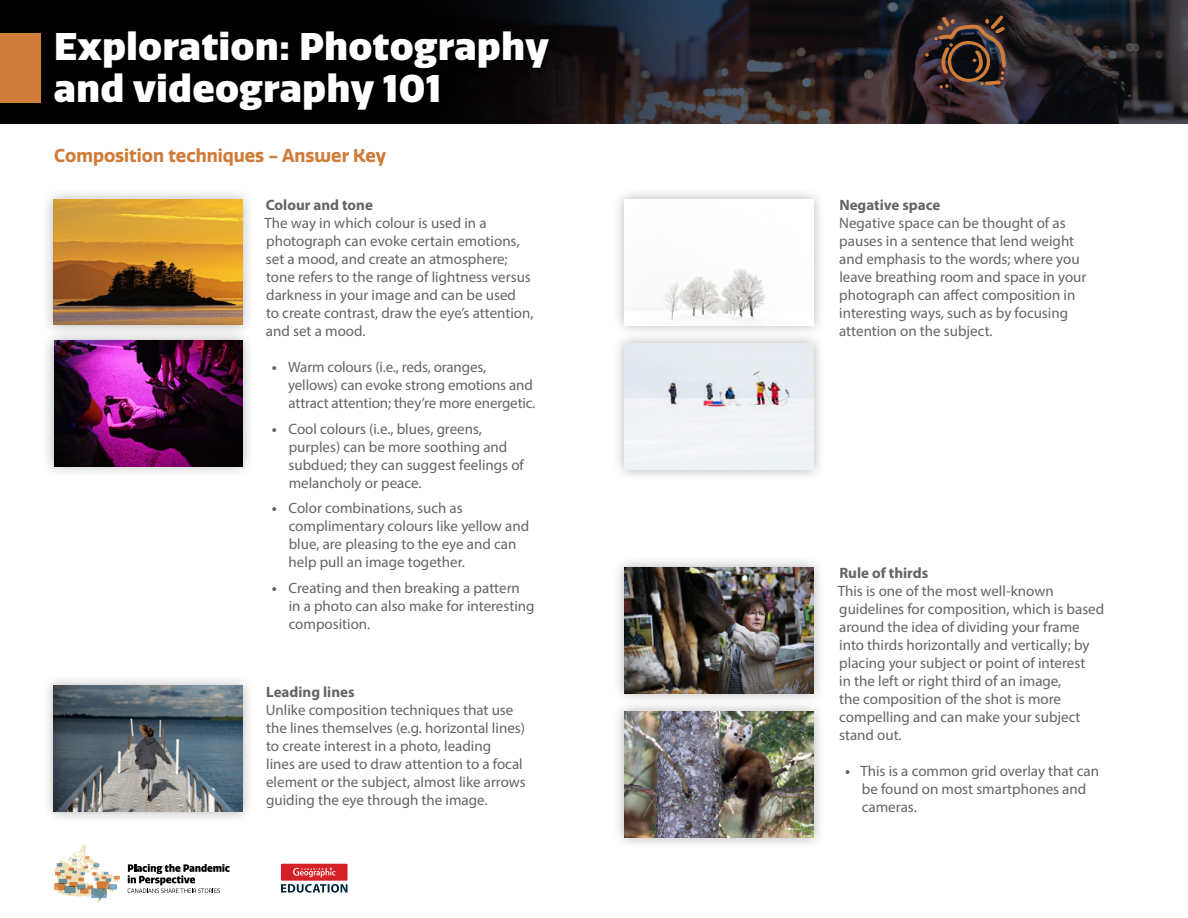
<style>
.page{position:relative;width:1188px;height:918px;background:#fff}
.page>*{position:absolute;margin:0;border:0;box-sizing:border-box;transform-origin:0 0}
.t1{font:900 37.5px/42px "Quatro";letter-spacing:.02em;color:#fff}
.t2{font:700 18px "Quatro";color:#d07c39}
.t3{font:15px/18px "Myriad Pro";color:#636466}
.t4{font:700 15px "Myriad Pro";color:#636466}
.s1{font-weight:700}
</style>
<div class="page">
<svg style="left:0;top:0;width:1188px;height:124px;background:#1e1b20"></svg>
<div style="left:45px;top:22px;width:512px;height:98px;background:#000"></div>
<div style="left:0;top:33px;width:41px;height:70px;background:#d07c39"></div>
<div style="left:281px;top:864px;width:67px;height:17px;background:#d52027"></div>
<svg style="left:293px;top:867px;width:43px;height:11px"></svg>
<svg style="left:281px;top:884px;width:66px;height:9px"></svg>
<svg style="left:128px;top:864px;width:102px;height:29px"></svg>
<svg style="left:54px;top:844px;width:66px;height:59px"></svg>
<svg style="left:925px;top:15px;width:81px;height:73px;background:#49332b"></svg>
<div style="left:42px;top:186px;width:213px;height:152px;background:#000;opacity:.3"></div>
<img style="left:54px;top:199px;width:188px;height:126px">
<div style="left:42px;top:328px;width:213px;height:150px;background:#000;opacity:.3"></div>
<img style="left:54px;top:341px;width:188px;height:125px">
<div style="left:611px;top:186px;width:215px;height:152px;background:#000;opacity:.3"></div>
<img style="left:624px;top:199px;width:189px;height:126px">
<div style="left:611px;top:331px;width:215px;height:151px;background:#000;opacity:.3"></div>
<img style="left:624px;top:344px;width:189px;height:126px">
<div style="left:611px;top:554px;width:215px;height:152px;background:#000;opacity:.3"></div>
<img style="left:624px;top:567px;width:189px;height:126px">
<div style="left:611px;top:698px;width:215px;height:152px;background:#000;opacity:.3"></div>
<img style="left:624px;top:711px;width:189px;height:126px">
<div style="left:42px;top:674px;width:212px;height:149px;background:#000;opacity:.3"></div>
<img style="left:53px;top:686px;width:189px;height:126px">
<h1 class="t1" style="left:54px;top:26px;width:496px">Exploration: Photography and videography 101</h1>
<p class="t2" style="left:54px;top:145px;width:333px">Composition techniques - Answer Key</p>
<p class="t4" style="left:266px;top:196px;width:109px">Colour and tone</p>
<p class="t3" style="left:265px;top:214px;width:271px">The way in which colour is used in a photograph can evoke certain emotions, set a mood, and create an atmosphere; tone refers to the range of lightness versus darkness in your image and can be used<br>to create contrast, draw the eye’s attention, and set a mood.</p>
<p class="t3" style="left:288px;top:358px;width:249px;text-indent:-16px"><span class="s1">•</span> Warm colours (i.e., reds, oranges, yellows) can evoke strong emotions and attract attention; they’re more energetic.</p>
<p class="t3" style="left:288px;top:420px;width:237px;text-indent:-17px"><span class="s1">•</span> Cool colours (i.e., blues, greens, purples) can be more soothing and subdued; they can suggest feelings of melancholy or peace.</p>
<p class="t3" style="left:289px;top:499px;width:242px;text-indent:-17px"><span class="s1">•</span> Color combinations, such as complimentary colours like yellow and blue, are pleasing to the eye and can help pull an image together.</p>
<p class="t3" style="left:289px;top:579px;width:247px;text-indent:-17px"><span class="s1">•</span> Creating and then breaking a pattern in a photo can also make for interesting composition.</p>
<p class="t4" style="left:266px;top:682px;width:90px">Leading lines</p>
<p class="t3" style="left:266px;top:701px;width:261px">Unlike composition techniques that use the lines themselves (e.g. horizontal lines) to create interest in a photo, leading<br>lines are used to draw attention to a focal element or the subject, almost like arrows guiding the eye through the image.</p>
<p class="t4" style="left:839px;top:196px;width:103px">Negative space</p>
<p class="t3" style="left:839px;top:214px;width:249px">Negative space can be thought of as pauses in a sentence that lend weight and emphasis to the words; where you leave breathing room and space in your photograph can affect composition in interesting ways, such as by focusing attention on the subject.</p>
<p class="t4" style="left:839px;top:563px;width:90px">Rule of thirds</p>
<p class="t3" style="left:838px;top:582px;width:268px">This is one of the most well-known guidelines for composition, which is based around the idea of dividing your frame into thirds horizontally and vertically; by placing your subject or point of interest<br>in the left or right third of an image,<br>the composition of the shot is more compelling and can make your subject stand out.</p>
<p class="t3" style="left:862px;top:762px;width:239px;text-indent:-17px"><span class="s1">•</span> This is a common grid overlay that can be found on most smartphones and cameras.</p>
</div>
